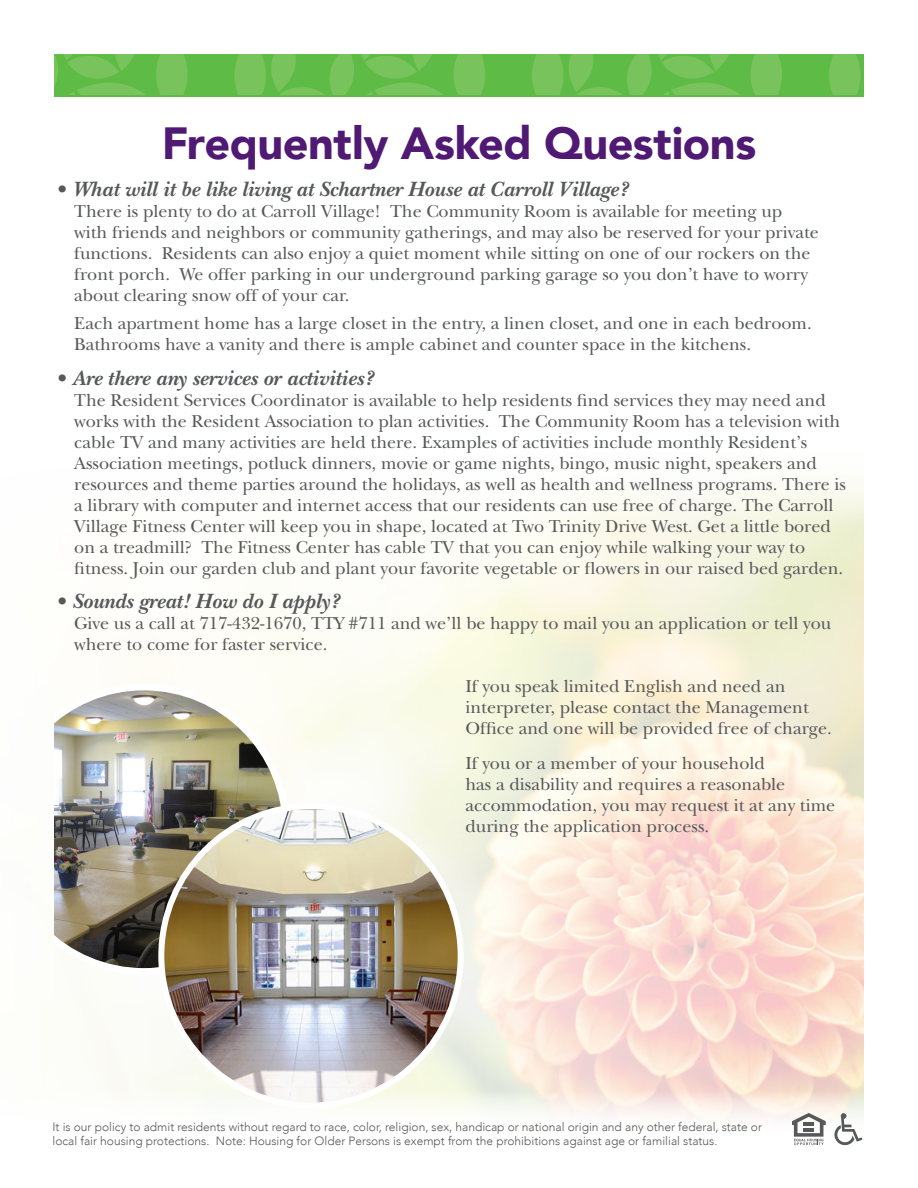
<style>
.page{position:relative;width:918px;height:1188px;background:#fff}
.page>*{position:absolute;margin:0;border:0;box-sizing:border-box;transform-origin:0 0}
.Heading_2{font:900 45px "Avenir";letter-spacing:-.01em;color:#501a74}
.Paragraph_Style_5{font:italic 700 21.6px "New Baskerville Std";color:#57585a}
.Paragraph_Style_3{font:18px/21px "New Baskerville Std";color:#57585a}
.Paragraph_Style_4{font:300 12px/13.5px "Avenir";color:#57585a}
</style>
<div class="page">
<img style="left:107px;top:483px;width:757px;height:635px">
<svg style="left:834px;top:1113px;width:29px;height:32px"></svg>
<svg style="left:792px;top:1113px;width:34px;height:32px"></svg>
<hr style="left:804px;top:1128px;width:10px;height:4px;background:#57585a">
<div style="left:54px;top:54px;width:810px;height:42px;background:#5dbb46"></div>
<svg style="left:234px;top:54px;width:251px;height:40px"></svg>
<svg style="left:54px;top:54px;width:134px;height:40px"></svg>
<svg style="left:829px;top:54px;width:32px;height:40px"></svg>
<svg style="left:532px;top:54px;width:250px;height:40px"></svg>
<img style="left:54px;top:684px;width:235px;height:291px">
<img style="left:161px;top:806px;width:300px;height:300px;border-radius:150px">
<h3 class="Heading_2" style="left:162px;top:105px;width:596px">Frequently Asked Questions</h3>
<p class="Paragraph_Style_5" style="left:56px;top:177px;width:574px">• What will it be like living at Schartner House at Carroll Village?</p>
<p class="Paragraph_Style_3" style="left:74px;top:201px;width:746px">There is plenty to do at Carroll Village! The Community Room is available for meeting up with friends and neighbors or community gatherings, and may also be reserved for your private functions. Residents can also enjoy a quiet moment while sitting on one of our rockers on the front porch. We offer parking in our underground parking garage so you don’t have to worry about clearing snow off of your car.</p>
<p class="Paragraph_Style_3" style="left:74px;top:313px;width:739px">Each apartment home has a large closet in the entry, a linen closet, and one in each bedroom.<br>Bathrooms have a vanity and there is ample cabinet and counter space in the kitchens.</p>
<p class="Paragraph_Style_5" style="left:56px;top:365px;width:319px">• Are there any services or activities?</p>
<p class="Paragraph_Style_3" style="left:74px;top:389px;width:773px">The Resident Services Coordinator is available to help residents find services they may need and works with the Resident Association to plan activities. The Community Room has a television with cable TV and many activities are held there. Examples of activities include monthly Resident’s Association meetings, potluck dinners, movie or game nights, bingo, music night, speakers and resources and theme parties around the holidays, as well as health and wellness programs. There is a library with computer and internet access that our residents can use free of charge. The Carroll Village Fitness Center will keep you in shape, located at Two Trinity Drive West. Get a little bored on a treadmill? The Fitness Center has cable TV that you can enjoy while walking your way to fitness. Join our garden club and plant your favorite vegetable or flowers in our raised bed garden.</p>
<p class="Paragraph_Style_5" style="left:56px;top:589px;width:285px">• Sounds great! How do I apply?</p>
<p class="Paragraph_Style_3" style="left:74px;top:613px;width:759px">Give us a call at 717-432-1670, TTY #711 and we’ll be happy to mail you an application or tell you where to come for faster service.</p>
<p class="Paragraph_Style_3" style="left:465px;top:676px;width:368px">If you speak limited English and need an interpreter, please contact the Management<br>Office and one will be provided free of charge.</p>
<p class="Paragraph_Style_3" style="left:465px;top:752px;width:371px">If you or a member of your household<br>has a disability and requires a reasonable accommodation, you may request it at any time during the application process.</p>
<p class="Paragraph_Style_4" style="left:52px;top:1120px;width:711px">It is our policy to admit residents without regard to race, color, religion, sex, handicap or national origin and any other federal, state or local fair housing protections. Note: Housing for Older Persons is exempt from the prohibitions against age or familial status.</p>
</div>
